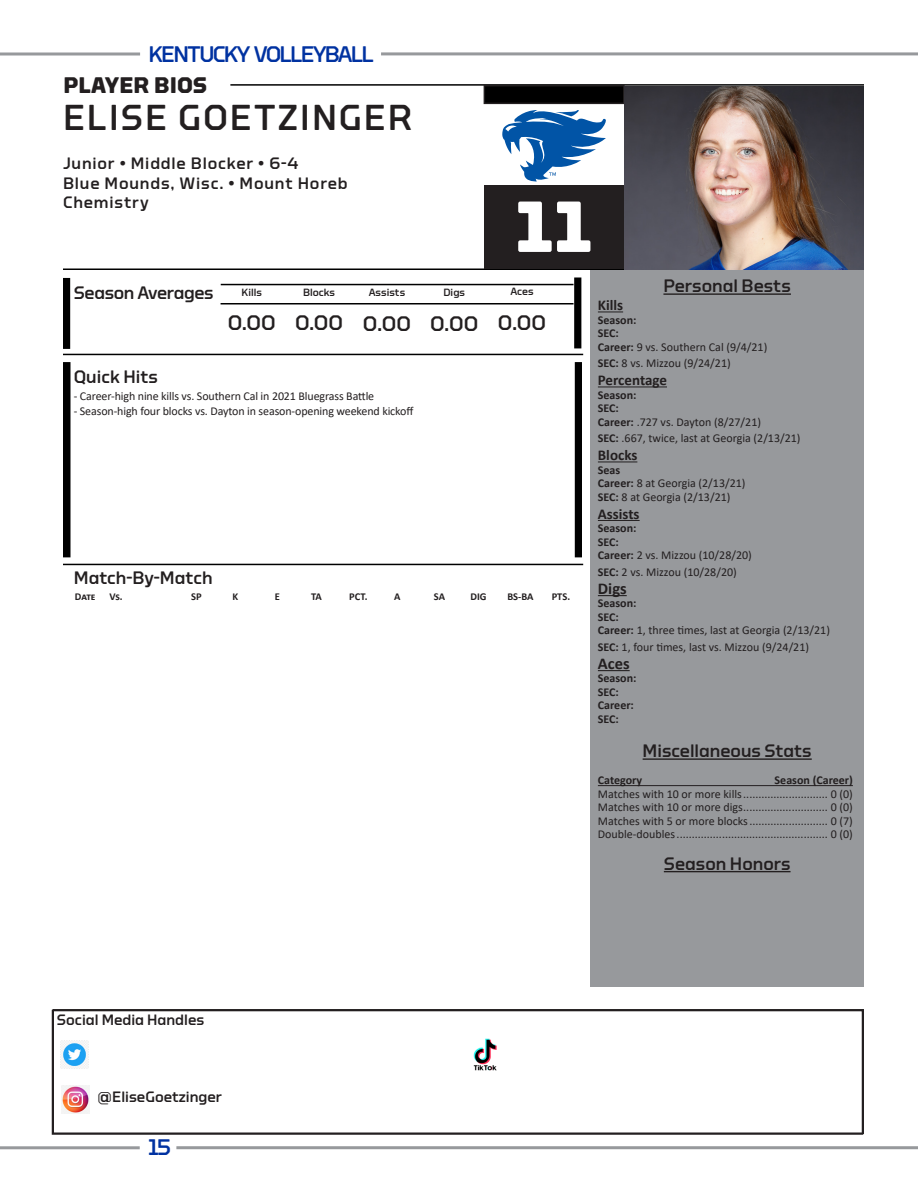
<style>
.page{position:relative;width:918px;height:1188px;background:#fff}
.page>*{position:absolute;margin:0;border:0;box-sizing:border-box;transform-origin:0 0}
.t1{font:700 72px "Torque";color:#fff}
.t2{font:500 36px "Torque";letter-spacing:.05em;color:#231f20}
.t3{font:500 22.5px "Torque";letter-spacing:-.08em;color:#0032a1}
.t4{font:700 22.5px "Torque";color:#231f20}
.t5{font:500 21px "Torque";color:#231f20}
.t6{font:500 18px "Torque";color:#231f20}
.t7{font:500 18px "Torque";letter-spacing:-.02em;color:#231f20}
.t8{font:500 16.5px "Torque";letter-spacing:.05em;color:#231f20}
.t9{font:700 16.5px "Calibri";color:#231f20}
.t10{font:500 15px "Torque";color:#231f20}
.t11{font:700 15px "Calibri";color:#231f20}
.t12{font:12px "Calibri";color:#231f20}
.t13{font:700 12px "Calibri";color:#231f20}
.t14{font:700 10.5px "Calibri";letter-spacing:-.005em;color:#231f20}
.t15{font:500 10.5px "Torque";color:#231f20}
.s1{font-weight:700}
</style>
<div class="page">
<hr style="left:381px;top:52px;width:537px;height:3px;background:#97999c">
<svg style="left:0;top:52px;width:140px;height:4px"></svg>
<hr style="left:176px;top:1146px;width:742px;height:3px;background:#97999c">
<hr style="left:0;top:1146px;width:140px;height:3px;background:#97999c">
<hr style="left:230px;top:84px;width:634px;height:2px;background:#000">
<hr style="left:63px;top:268px;width:801px;height:2px;background:#000">
<div style="left:590px;top:270px;width:274px;height:716px;background:#97999c"></div>
<hr style="left:663px;top:293px;width:128px;height:2px;background:#231f20">
<svg style="left:598px;top:311px;width:25px;height:1px"></svg>
<hr style="left:598px;top:386px;width:69px;height:1px;background:#231f20">
<hr style="left:598px;top:461px;width:39px;height:1px;background:#231f20">
<hr style="left:598px;top:520px;width:42px;height:1px;background:#231f20">
<svg style="left:598px;top:595px;width:29px;height:1px"></svg>
<hr style="left:598px;top:670px;width:32px;height:1px;background:#231f20">
<hr style="left:643px;top:758px;width:169px;height:2px;background:#231f20">
<hr style="left:598px;top:785px;width:255px;height:1px;background:#231f20">
<hr style="left:664px;top:871px;width:127px;height:1px;background:#231f20">
<div style="left:484px;top:185px;width:141px;height:84px;background:#231f20"></div>
<div style="left:484px;top:86px;width:140px;height:17px;background:#000"></div>
<div style="left:484px;top:85px;width:141px;height:19px;border:2px solid #231f20"></div>
<svg style="left:502px;top:110px;width:104px;height:72px"></svg>
<hr style="left:63px;top:354px;width:520px;height:1px;background:#000">
<div style="left:63px;top:278px;width:7px;height:71px;background:#000"></div>
<div style="left:574px;top:278px;width:7px;height:70px;background:#000;border:2px solid #000"></div>
<div style="left:63px;top:362px;width:7px;height:195px;background:#000"></div>
<hr style="left:63px;top:564px;width:520px;height:1px;background:#000">
<div style="left:575px;top:362px;width:7px;height:195px;background:#000"></div>
<hr style="left:221px;top:284px;width:353px;height:1px;background:#000">
<hr style="left:221px;top:303px;width:353px;height:1px;background:#000">
<img style="left:625px;top:86px;width:239px;height:183px">
<div style="left:52px;top:1010px;width:811px;height:125px;border:2px solid #231f20"></div>
<img style="left:61px;top:1041px;width:28px;height:28px">
<img style="left:61px;top:1086px;width:29px;height:28px">
<img style="left:473px;top:1038px;width:24px;height:33px">
<h3 class="t3" style="left:149px;top:41px;width:227px">KENTUCKY VOLLEYBALL</h3>
<p class="t4" style="left:64px;top:72px;width:145px">PLAYER BIOS</p>
<p class="t2" style="left:63px;top:98px;width:351px">ELISE GOETZINGER</p>
<p class="t8" style="left:63px;top:154px;width:237px">Junior • Middle Blocker • 6-4</p>
<p class="t8" style="left:63px;top:174px;width:286px">Blue Mounds, Wisc. • Mount Horeb</p>
<p class="t8" style="left:63px;top:193px;width:87px">Chemistry</p>
<p class="t1" style="left:515px;top:186px;width:80px">11</p>
<p class="t7" style="left:74px;top:283px;width:142px">Season Averages</p>
<p class="t15" style="left:242px;top:286px;width:22px">Kills</p>
<p class="t15" style="left:303px;top:286px;width:34px">Blocks</p>
<p class="t15" style="left:369px;top:286px;width:38px">Assists</p>
<p class="t15" style="left:443px;top:286px;width:23px">Digs</p>
<p class="t15" style="left:511px;top:286px;width:25px">Aces</p>
<p class="t5" style="left:228px;top:311px;width:50px">0.00</p>
<p class="t5" style="left:295px;top:311px;width:50px">0.00</p>
<p class="t5" style="left:363px;top:311px;width:50px">0.00</p>
<p class="t5" style="left:430px;top:312px;width:50px">0.00</p>
<p class="t5" style="left:498px;top:311px;width:50px">0.00</p>
<p class="t6" style="left:74px;top:367px;width:86px">Quick Hits</p>
<p class="t12" style="left:74px;top:388px;width:302px">- Career-high nine kills vs. Southern Cal in 2021 Bluegrass Battle</p>
<p class="t12" style="left:74px;top:403px;width:341px">- Season-high four blocks vs. Dayton in season-opening weekend kickoff</p>
<p class="t6" style="left:74px;top:567px;width:140px">Match-By-Match</p>
<p class="t14" style="left:75px;top:589px;width:22px">Date</p>
<p class="t14" style="left:109px;top:589px;width:15px">Vs.</p>
<p class="t14" style="left:191px;top:589px;width:12px">SP</p>
<p class="t14" style="left:233px;top:589px;width:7px">K</p>
<p class="t14" style="left:275px;top:589px;width:7px">E</p>
<p class="t14" style="left:311px;top:589px;width:12px">TA</p>
<p class="t14" style="left:349px;top:589px;width:20px">PCT.</p>
<p class="t14" style="left:394px;top:589px;width:8px">A</p>
<p class="t14" style="left:434px;top:589px;width:13px">SA</p>
<p class="t14" style="left:470px;top:589px;width:18px">DIG</p>
<p class="t14" style="left:507px;top:589px;width:28px">BS-BA</p>
<p class="t14" style="left:552px;top:589px;width:20px">PTS.</p>
<p class="t6" style="left:663px;top:276px;width:129px">Personal Bests</p>
<p class="t11" style="left:598px;top:295px;width:27px">Kills</p>
<p class="t13" style="left:598px;top:311px;width:40px">Season:</p>
<p class="t13" style="left:598px;top:325px;width:23px">SEC:</p>
<p class="t12" style="left:598px;top:338px;width:171px"><span class="s1">Career:</span> 9 vs. Southern Cal (9/4/21)</p>
<p class="t12" style="left:598px;top:355px;width:134px"><span class="s1">SEC:</span> 8 vs. Mizzou (9/24/21)</p>
<p class="t11" style="left:598px;top:370px;width:71px">Percentage</p>
<p class="t13" style="left:598px;top:386px;width:40px">Season:</p>
<p class="t13" style="left:598px;top:400px;width:23px">SEC:</p>
<p class="t12" style="left:598px;top:413px;width:165px"><span class="s1">Career:</span> .727 vs. Dayton (8/27/21)</p>
<p class="t12" style="left:598px;top:430px;width:204px"><span class="s1">SEC:</span> .667, twice, last at Georgia (2/13/21)</p>
<p class="t11" style="left:598px;top:445px;width:41px">Blocks</p>
<p class="t13" style="left:598px;top:461px;width:24px">Seas</p>
<p class="t12" style="left:598px;top:475px;width:149px"><span class="s1">Career:</span> 8 at Georgia (2/13/21)</p>
<p class="t12" style="left:598px;top:488px;width:134px"><span class="s1">SEC:</span> 8 at Georgia (2/13/21)</p>
<p class="t11" style="left:598px;top:503px;width:43px">Assists</p>
<p class="t13" style="left:598px;top:520px;width:40px">Season:</p>
<p class="t13" style="left:598px;top:533px;width:23px">SEC:</p>
<p class="t12" style="left:598px;top:547px;width:155px"><span class="s1">Career:</span> 2 vs. Mizzou (10/28/20)</p>
<p class="t12" style="left:598px;top:563px;width:140px"><span class="s1">SEC:</span> 2 vs. Mizzou (10/28/20)</p>
<p class="t9" style="left:598px;top:577px;width:30px">Digs</p>
<p class="t13" style="left:598px;top:595px;width:40px">Season:</p>
<p class="t13" style="left:598px;top:608px;width:23px">SEC:</p>
<p class="t12" style="left:598px;top:622px;width:234px"><span class="s1">Career:</span> 1, three times, last at Georgia (2/13/21)</p>
<p class="t12" style="left:598px;top:638px;width:213px"><span class="s1">SEC:</span> 1, four times, last vs. Mizzou (9/24/21)</p>
<p class="t9" style="left:598px;top:652px;width:33px">Aces</p>
<p class="t13" style="left:598px;top:670px;width:40px">Season:</p>
<p class="t13" style="left:598px;top:683px;width:23px">SEC:</p>
<p class="t13" style="left:598px;top:697px;width:38px">Career:</p>
<p class="t13" style="left:598px;top:710px;width:23px">SEC:</p>
<p class="t6" style="left:643px;top:741px;width:171px">Miscellaneous Stats</p>
<p class="t13" style="left:598px;top:772px;width:46px">Category</p>
<p class="t13" style="left:775px;top:772px;width:80px">Season (Career)</p>
<p class="t12" style="left:598px;top:785px;width:256px">Matches with 10 or more kills............................ 0 (0)</p>
<p class="t12" style="left:598px;top:799px;width:256px">Matches with 10 or more digs............................ 0 (0)</p>
<p class="t12" style="left:598px;top:812px;width:256px">Matches with 5 or more blocks.......................... 0 (7)</p>
<p class="t12" style="left:598px;top:826px;width:256px">Double-doubles.................................................. 0 (0)</p>
<p class="t6" style="left:664px;top:853px;width:128px">Season Honors</p>
<p class="t10" style="left:57px;top:1011px;width:149px">Social Media Handles</p>
<p class="t10" style="left:98px;top:1089px;width:126px">@EliseGoetzinger</p>
<h3 class="t3" style="left:148px;top:1135px;width:25px">15</h3>
</div>
